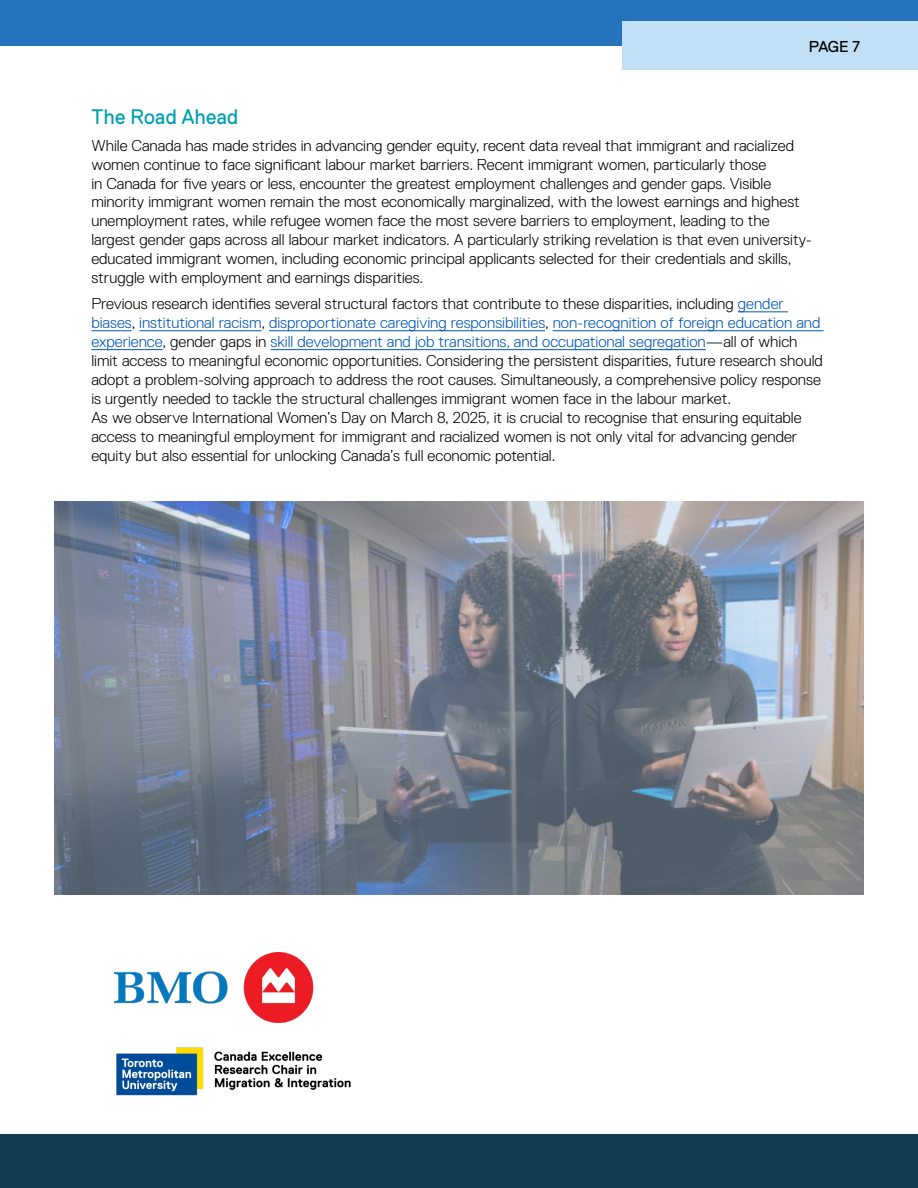
<style>
.page{position:relative;width:918px;height:1188px;background:#fff}
.page>*{position:absolute;margin:0;border:0;box-sizing:border-box;transform-origin:0 0}
.t1{font:21px "Replica Std";letter-spacing:.02em;color:#00a0af;scale:.95 1}
.t2{font:300 15.75px/18.9px "Replica Std";color:#000}
.t3{font:15.75px "Replica Std";color:#000}
.s1{color:#0055b8}
</style>
<div class="page">
<div style="left:0;top:0;width:918px;height:46px;background:#2574bb"></div>
<div style="left:622px;top:21px;width:296px;height:49px;background:#c2e0f5"></div>
<div style="left:0;top:1134px;width:918px;height:54px;background:#143b50"></div>
<img style="left:114px;top:953px;width:200px;height:69px">
<img style="left:116px;top:1047px;width:235px;height:49px">
<hr style="left:738px;top:312px;width:50px;height:1px;background:#0055b8">
<hr style="left:91px;top:330px;width:41px;height:1px;background:#0055b8">
<hr style="left:139px;top:330px;width:122px;height:1px;background:#0055b8">
<hr style="left:269px;top:330px;width:276px;height:1px;background:#0055b8">
<hr style="left:553px;top:330px;width:270px;height:1px;background:#0055b8">
<hr style="left:91px;top:349px;width:72px;height:1px;background:#0055b8">
<hr style="left:271px;top:349px;width:435px;height:1px;background:#0055b8">
<svg style="left:54px;top:501px;width:810px;height:393px;background:#7d8491"></svg>
<p class="t3" style="left:809px;top:38px;width:53px">PAGE 7</p>
<h1 class="t1" style="left:91px;top:105px;width:156px">The Road Ahead</h1>
<p class="t2" style="left:91px;top:136px;width:722px">While Canada has made strides in advancing gender equity, recent data reveal that immigrant and racialized women continue to face significant labour market barriers. Recent immigrant women, particularly those<br>in Canada for five years or less, encounter the greatest employment challenges and gender gaps. Visible minority immigrant women remain the most economically marginalized, with the lowest earnings and highest unemployment rates, while refugee women face the most severe barriers to employment, leading to the largest gender gaps across all labour market indicators. A particularly striking revelation is that even university&shy;educated immigrant women, including economic principal applicants selected for their credentials and skills, struggle with employment and earnings disparities.</p>
<p class="t2" style="left:91px;top:295px;width:733px">Previous research identifies several structural factors that contribute to these disparities, including <span class="s1">gender biases</span>, <span class="s1">institutional racism</span>, <span class="s1">disproportionate caregiving responsibilities</span>, <span class="s1">non-recognition of foreign education and experience</span>, gender gaps in <span class="s1">skill development and job transitions, and occupational segregation</span>—all of which limit access to meaningful economic opportunities. Considering the persistent disparities, future research should adopt a problem-solving approach to address the root causes. Simultaneously, a comprehensive policy response is urgently needed to tackle the structural challenges immigrant women face in the labour market.<br>As we observe International Women’s Day on March 8, 2025, it is crucial to recognise that ensuring equitable access to meaningful employment for immigrant and racialized women is not only vital for advancing gender equity but also essential for unlocking Canada’s full economic potential.</p>
</div>
